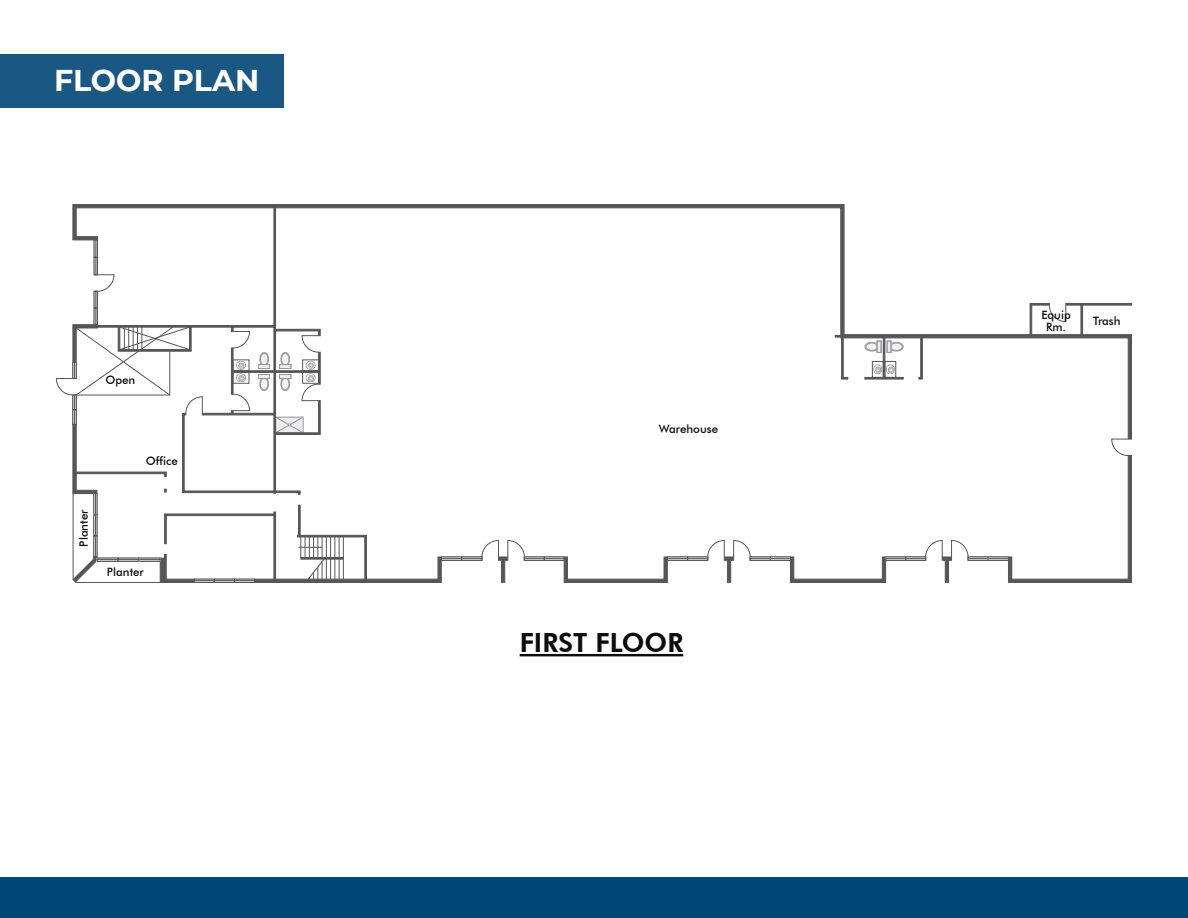
<style>
.page{position:relative;width:1188px;height:918px;background:#fff}
.page>*{position:absolute;margin:0;border:0;box-sizing:border-box;transform-origin:0 0}
.t1{font:700 30px "Montserrat";color:#fff}
.t2{font:800 26.4px "Futura BT";color:#000}
.t3{font:500 11.55px/11.6px "Futura BT";color:#000;text-align:center}
</style>
<div class="page">
<svg style="left:72px;top:440px;width:369px;height:143px"></svg>
<svg style="left:72px;top:204px;width:1060px;height:236px"></svg>
<hr style="left:75px;top:582px;width:85px;height:1px;background:#4d4d4f">
<hr style="left:73px;top:494px;width:1px;height:86px;background:#4d4d4f">
<div style="left:194px;top:580px;width:21px;height:3px;border:1px solid #4d4d4f"></div>
<div style="left:234px;top:580px;width:21px;height:3px;border:1px solid #4d4d4f"></div>
<div style="left:214px;top:580px;width:21px;height:3px;border:1px solid #4d4d4f"></div>
<div style="left:93px;top:493px;width:3px;height:22px;border:1px solid #4d4d4f"></div>
<div style="left:93px;top:535px;width:3px;height:22px;border:1px solid #4d4d4f"></div>
<svg style="left:94px;top:489px;width:182px;height:93px"></svg>
<div style="left:93px;top:514px;width:3px;height:22px;border:1px solid #4d4d4f"></div>
<div style="left:74px;top:409px;width:3px;height:16px;border:1px solid #4d4d4f"></div>
<div style="left:72px;top:409px;width:3px;height:16px;border:1px solid #4d4d4f"></div>
<svg style="left:56px;top:240px;width:147px;height:184px"></svg>
<div style="left:72px;top:362px;width:3px;height:17px;border:1px solid #4d4d4f"></div>
<svg style="left:441px;top:438px;width:691px;height:145px"></svg>
<div style="left:968px;top:558px;width:21px;height:3px;border:1px solid #4d4d4f"></div>
<hr style="left:520px;top:654px;width:163px;height:2px;background:#000">
<div style="left:0;top:877px;width:1188px;height:41px;background:#004676"></div>
<div style="left:0;top:54px;width:284px;height:54px;background:#1a5883"></div>
<h1 class="t1" style="left:54px;top:59px;width:207px">FLOOR PLAN</h1>
<p class="t3" style="left:105px;top:374px;width:31px">Open</p>
<p class="t3" style="left:78px;top:547px;width:39px;rotate:-90deg">Planter</p>
<p class="t3" style="left:146px;top:455px;width:33px">Office</p>
<p class="t3" style="left:107px;top:566px;width:38px">Planter</p>
<p class="t3" style="left:659px;top:423px;width:61px">Warehouse</p>
<h2 class="t2" style="left:520px;top:627px;width:165px">FIRST FLOOR</h2>
<p class="t3" style="left:1041px;top:309px;width:31px">Equip<br>Rm.</p>
<p class="t3" style="left:1093px;top:315px;width:29px">Trash</p>
</div>
